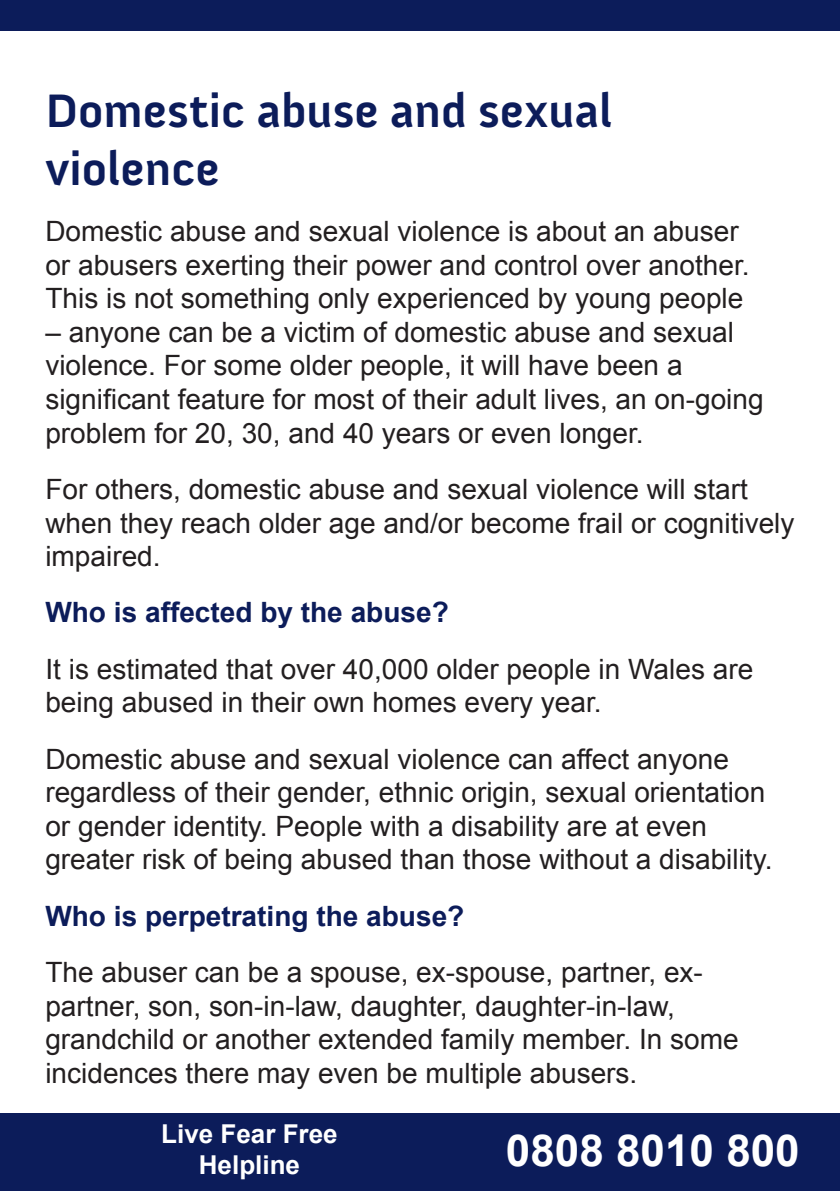
<style>
.page{position:relative;width:840px;height:1191px;background:#fff}
.page>*{position:absolute;margin:0;border:0;box-sizing:border-box;transform-origin:0 0}
.Heading{font:700 48px/57.6px "Anivers";color:#0c1c5a}
.t1{font:700 44px "Arial";color:#fff}
.Body{font:28px/33.6px "Arial";color:#231f20}
.Subheading{font:700 28px "Arial";color:#0c1c5a}
.t2{font:700 26px/31.2px "Arial";color:#fff;text-align:center}
</style>
<div class="page">
<div style="left:0;top:0;width:839px;height:31px;background:#0c1c5a"></div>
<div style="left:0;top:1113px;width:839px;height:78px;background:#0c1c5a"></div>
<p class="Heading" style="left:45px;top:83px;width:568px">Domestic abuse and sexual violence</p>
<p class="Body" style="left:45px;top:214px;width:705px">Domestic abuse and sexual violence is about an abuser or abusers exerting their power and control over another.<br>This is not something only experienced by young people</p>
<p class="Body" style="left:45px;top:315px;width:719px">– anyone can be a victim of domestic abuse and sexual violence. For some older people, it will have been a significant feature for most of their adult lives, an on-going problem for 20, 30, and 40 years or even longer.</p>
<p class="Body" style="left:45px;top:472px;width:750px">For others, domestic abuse and sexual violence will start when they reach older age and/or become frail or cognitively impaired.</p>
<p class="Subheading" style="left:45px;top:594px;width:404px">Who is affected by the abuse?</p>
<p class="Body" style="left:45px;top:652px;width:709px">It is estimated that over 40,000 older people in Wales are being abused in their own homes every year.</p>
<p class="Body" style="left:45px;top:742px;width:728px">Domestic abuse and sexual violence can affect anyone regardless of their gender, ethnic origin, sexual orientation or gender identity. People with a disability are at even greater risk of being abused than those without a disability.</p>
<p class="Subheading" style="left:45px;top:897px;width:420px">Who is perpetrating the abuse?</p>
<p class="Body" style="left:45px;top:955px;width:694px">The abuser can be a spouse, ex-spouse, partner, ex&shy;partner, son, son-in-law, daughter, daughter-in-law, grandchild or another extended family member. In some incidences there may even be multiple abusers.</p>
<p class="t2" style="left:161px;top:1118px;width:178px">Live Fear Free<br>Helpline</p>
<h2 class="t1" style="left:505px;top:1121px;width:295px">0808 8010 800</h2>
</div>
